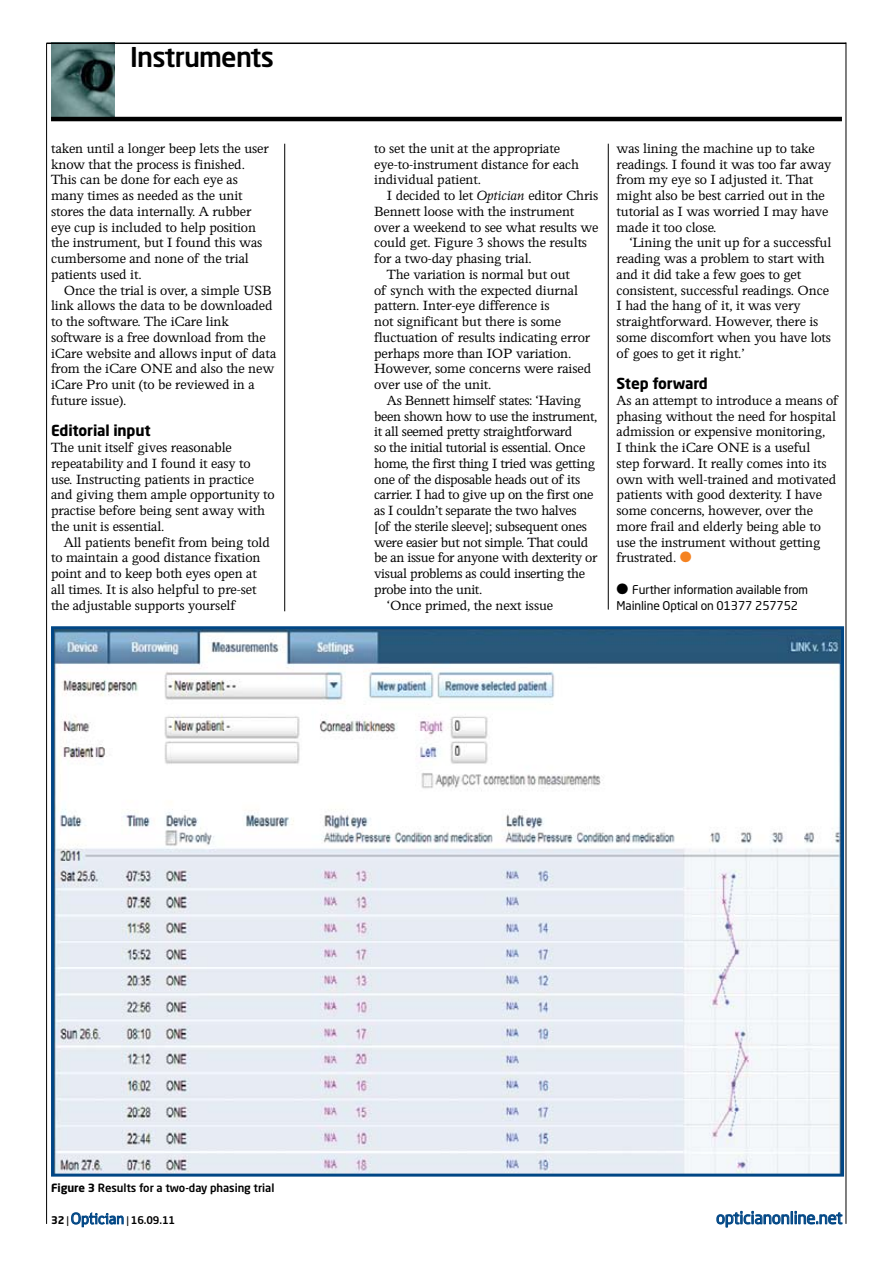
<style>
.page{position:relative;width:893px;height:1263px;background:#fff}
.page>*{position:absolute;margin:0;border:0;box-sizing:border-box;transform-origin:0 0}
.t1{font:500 27px "Neo Sans Std";letter-spacing:-.03em;color:#000}
.t2{font:16.5px "Neo Sans Std";letter-spacing:-.01em;color:#004685}
.t3{font:15px/15.8px "Perrywood MT Std";letter-spacing:-.01em;color:#000}
.t4{font:700 15px "Neo Sans Std";letter-spacing:-.01em;color:#000}
.t5{font:15px "Felbridge Std";letter-spacing:.01em;color:#004685;scale:.91 1}
.t6{font:12px/15.8px "Neo Sans Std";letter-spacing:-.01em;color:#000}
.t7{font:500 11.25px "Neo Sans Std";letter-spacing:-.005em;color:#000}
.s1{font-style:italic}
.s2{color:#f58220}
.s3{font-weight:700}
.s4{font-family:"Neo Sans Std";font-weight:700;font-size:10.5px;color:#000}
.s5{font-family:"Neo Sans Std";font-size:10.5px;color:#000}
.s6{font-family:"Neo Sans Std";font-weight:500;font-size:10.5px;color:#000}
</style>
<div class="page">
<hr style="left:46px;top:43px;width:1px;height:1181px;background:#000">
<svg style="left:716px;top:1211px;width:127px;height:17px"></svg>
<svg style="left:71px;top:1212px;width:53px;height:15px"></svg>
<hr style="left:846px;top:43px;width:1px;height:1181px;background:#000">
<img style="left:51px;top:44px;width:64px;height:73px">
<hr style="left:46px;top:43px;width:800px;height:1px;background:#000">
<hr style="left:51px;top:117px;width:791px;height:4px;background:#000">
<hr style="left:284px;top:144px;width:1px;height:467px;background:#000">
<hr style="left:608px;top:144px;width:1px;height:465px;background:#000">
<img style="left:55px;top:630px;width:785px;height:542px">
<div style="left:51px;top:626px;width:793px;height:550px;border:3px solid #004685"></div>
<h1 class="t1" style="left:130px;top:40px;width:145px">Instruments</h1>
<p class="t3" style="left:51px;top:140px;width:219px">taken until a longer beep lets the user know that the process is finished.<br>This can be done for each eye as many times as needed as the unit stores the data internally. A rubber eye cup is included to help position the instrument, but I found this was cumbersome and none of the trial patients used it.</p>
<p class="t3" style="left:51px;top:282px;width:227px;text-indent:13px">Once the trial is over, a simple USB link allows the data to be downloaded to the software. The iCare link software is a free download from the iCare website and allows input of data from the iCare ONE and also the new iCare Pro unit (to be reviewed in a future issue).</p>
<p class="t4" style="left:51px;top:421px;width:101px">Editorial input</p>
<p class="t3" style="left:51px;top:439px;width:225px">The unit itself gives reasonable repeatability and I found it easy to use. Instructing patients in practice and giving them ample opportunity to practise before being sent away with the unit is essential.</p>
<p class="t3" style="left:51px;top:534px;width:220px;text-indent:13px">All patients benefit from being told to maintain a good distance fixation point and to keep both eyes open at all times. It is also helpful to pre-set the adjustable supports yourself</p>
<p class="t3" style="left:374px;top:140px;width:206px">to set the unit at the appropriate eye-to-instrument distance for each individual patient.</p>
<p class="t3" style="left:387px;top:187px;width:213px">I decided to let <span class="s1">Optician</span> editor Chris</p>
<p class="t3" style="left:374px;top:203px;width:202px">Bennett loose with the instrument</p>
<p class="t3" style="left:374px;top:219px;width:226px">over a weekend to see what results we</p>
<p class="t3" style="left:374px;top:235px;width:214px">could get. Figure 3 shows the results</p>
<p class="t3" style="left:374px;top:250px;width:159px">for a two-day phasing trial.</p>
<p class="t3" style="left:387px;top:266px;width:184px">The variation is normal but out</p>
<p class="t3" style="left:374px;top:282px;width:205px">of synch with the expected diurnal</p>
<p class="t3" style="left:374px;top:298px;width:177px">pattern. Inter-eye difference is</p>
<p class="t3" style="left:374px;top:313px;width:188px">not significant but there is some</p>
<p class="t3" style="left:374px;top:329px;width:217px">fluctuation of results indicating error</p>
<p class="t3" style="left:374px;top:345px;width:199px">perhaps more than IOP variation.</p>
<p class="t3" style="left:374px;top:361px;width:218px">However, some concerns were raised</p>
<p class="t3" style="left:374px;top:376px;width:119px">over use of the unit.</p>
<p class="t3" style="left:387px;top:392px;width:196px">As Bennett himself states: ‘Having</p>
<p class="t3" style="left:374px;top:408px;width:225px">been shown how to use the instrument,</p>
<p class="t3" style="left:374px;top:424px;width:200px">it all seemed pretty straightforward</p>
<p class="t3" style="left:374px;top:439px;width:213px">so the initial tutorial is essential. Once</p>
<p class="t3" style="left:374px;top:455px;width:222px">home, the first thing I tried was getting</p>
<p class="t3" style="left:374px;top:471px;width:207px">one of the disposable heads out of its</p>
<p class="t3" style="left:374px;top:487px;width:221px">carrier. I had to give up on the first one</p>
<p class="t3" style="left:374px;top:502px;width:204px">as I couldn’t separate the two halves</p>
<p class="t3" style="left:374px;top:518px;width:214px">[of the sterile sleeve]; subsequent ones</p>
<p class="t3" style="left:374px;top:534px;width:216px">were easier but not simple. That could</p>
<p class="t3" style="left:374px;top:550px;width:225px">be an issue for anyone with dexterity or</p>
<p class="t3" style="left:374px;top:565px;width:212px">visual problems as could inserting the</p>
<p class="t3" style="left:374px;top:581px;width:110px">probe into the unit.</p>
<p class="t3" style="left:387px;top:597px;width:168px">‘Once primed, the next issue</p>
<p class="t3" style="left:617px;top:140px;width:216px">was lining the machine up to take readings. I found it was too far away from my eye so I adjusted it. That might also be best carried out in the tutorial as I was worried I may have made it too close.</p>
<p class="t3" style="left:617px;top:235px;width:216px;text-indent:13px">‘Lining the unit up for a successful reading was a problem to start with and it did take a few goes to get consistent, successful readings. Once<br>I had the hang of it, it was very straightforward. However, there is some discomfort when you have lots of goes to get it right.’</p>
<p class="t4" style="left:617px;top:374px;width:93px">Step forward</p>
<p class="t3" style="left:617px;top:392px;width:223px">As an attempt to introduce a means of phasing without the need for hospital admission or expensive monitoring,<br>I think the iCare ONE is a useful<br>step forward. It really comes into its own with well-trained and motivated patients with good dexterity. I have some concerns, however, over the more frail and elderly being able to use the instrument without getting frustrated. <span class="s2">●</span></p>
<p class="t6" style="left:617px;top:581px;width:193px">● Further information available from<br>Mainline Optical on 01377 257752</p>
<p class="t7" style="left:51px;top:1181px;width:225px"><span class="s3">Figure 3</span> Results for a two-day phasing trial</p>
<p class="t5" style="left:51px;top:1209px;width:138px"><span class="s4">32</span> <span class="s5">|</span> Optician <span class="s5">|</span> <span class="s6">16.09.11</span></p>
<p class="t2" style="left:716px;top:1208px;width:128px">opticianonline.net</p>
</div>
